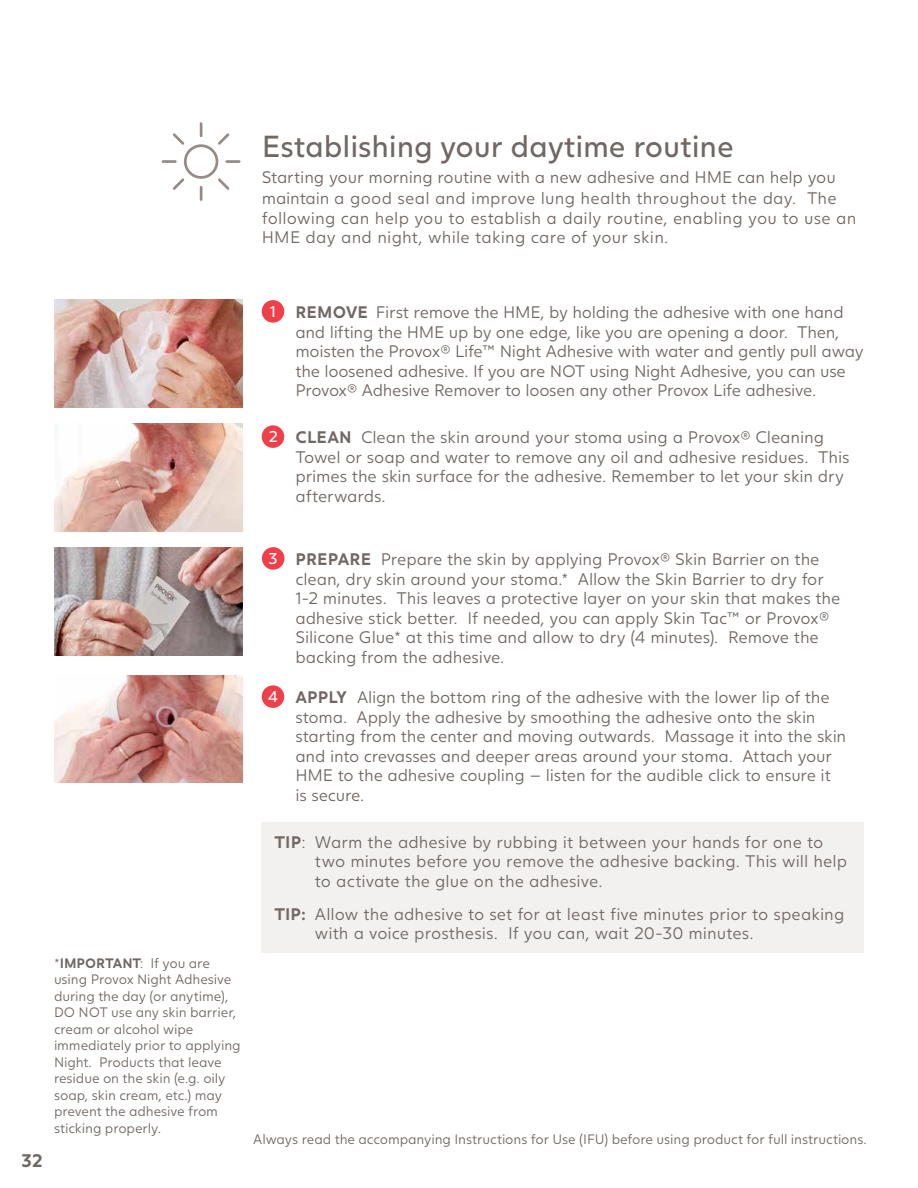
<style>
.page{position:relative;width:918px;height:1188px;background:#fff}
.page>*{position:absolute;margin:0;border:0;box-sizing:border-box;transform-origin:0 0}
.t1{font:30px "Juli Sans";letter-spacing:-.005em;color:#716864}
.t2{font:700 18px "Juli Sans";color:#716864}
.t3{font:300 16.5px/19.5px "Juli Sans";letter-spacing:-.01em;color:#716864}
.t4{font:300 16.5px/19.5px "Juli Sans";letter-spacing:.01em;color:#716864}
.t5{font:300 13.5px/16.5px "Juli Sans";letter-spacing:-.01em;color:#716864}
.t6{font:300 5.4px "Juli Display";color:#8c827f}
.s1{font-weight:400;font-size:15.45px;color:#fff}
.s2{font-weight:700}
</style>
<div class="page">
<svg style="left:161px;top:122px;width:80px;height:79px"></svg>
<div style="left:263px;top:301px;width:20px;height:21px;background:#ef404a;border-radius:50%"></div>
<div style="left:262px;top:300px;width:22px;height:23px;border:2px solid #ef404a;border-radius:50%"></div>
<div style="left:263px;top:426px;width:20px;height:21px;background:#ef404a;border-radius:50%"></div>
<div style="left:262px;top:425px;width:22px;height:23px;border:2px solid #ef404a;border-radius:50%"></div>
<div style="left:263px;top:548px;width:21px;height:21px;background:#ef404a;border-radius:50%"></div>
<div style="left:262px;top:547px;width:22px;height:23px;border:2px solid #ef404a;border-radius:50%"></div>
<div style="left:263px;top:686px;width:20px;height:21px;background:#ef404a;border-radius:50%"></div>
<div style="left:262px;top:685px;width:22px;height:23px;border:2px solid #ef404a;border-radius:50%"></div>
<img style="left:54px;top:299px;width:189px;height:108px">
<img style="left:54px;top:423px;width:189px;height:108px">
<img style="left:54px;top:675px;width:189px;height:108px">
<img style="left:54px;top:547px;width:189px;height:108px">
<div style="left:261px;top:822px;width:603px;height:131px;background:#f3f1ef"></div>
<h1 class="t1" style="left:262px;top:128px;width:474px">Establishing your daytime routine</h1>
<p class="t3" style="left:262px;top:167px;width:577px;line-height:21px">Starting your morning routine with a new adhesive and HME can help you maintain a good seal and improve lung health throughout the day. The</p>
<p class="t4" style="left:262px;top:208px;width:596px">following can help you to establish a daily routine, enabling you to use an<br>HME day and night, while taking care of your skin.</p>
<p class="t6" style="left:269px;top:235px;width:56px;rotate:-90deg">No. 11903, 2020-05-07</p>
<p class="t3" style="left:295px;top:303px;width:570px;text-indent:-26px"><span class="s1">1</span> <span class="s2">REMOVE</span> First remove the HME, by holding the adhesive with one hand and lifting the HME up by one edge, like you are opening a door. Then, moisten the Provox® Life™ Night Adhesive with water and gently pull away the loosened adhesive. If you are NOT using Night Adhesive, you can use Provox® Adhesive Remover to loosen any other Provox Life adhesive.</p>
<p class="t3" style="left:295px;top:428px;width:556px;text-indent:-27px"><span class="s1">2</span> <span class="s2">CLEAN</span> Clean the skin around your stoma using a Provox® Cleaning Towel or soap and water to remove any oil and adhesive residues. This primes the skin surface for the adhesive. Remember to let your skin dry afterwards.</p>
<p class="t2" style="left:22px;top:1150px;width:23px">32</p>
<p class="t5" style="left:54px;top:955px;width:188px">*<span class="s2">IMPORTANT</span>: If you are using Provox Night Adhesive during the day (or anytime),<br>DO NOT use any skin barrier, cream or alcohol wipe immediately prior to applying<br>Night. Products that leave residue on the skin (e.g. oily soap, skin cream, etc.) may prevent the adhesive from sticking properly.</p>
<p class="t3" style="left:295px;top:550px;width:547px;text-indent:-27px"><span class="s1">3</span> <span class="s2">PREPARE</span> Prepare the skin by applying Provox® Skin Barrier on the clean, dry skin around your stoma.* Allow the Skin Barrier to dry for 1-2 minutes. This leaves a protective layer on your skin that makes the adhesive stick better. If needed, you can apply Skin Tac™ or Provox® Silicone Glue* at this time and allow to dry (4 minutes). Remove the backing from the adhesive.</p>
<p class="t3" style="left:295px;top:688px;width:552px;text-indent:-28px"><span class="s1">4</span> <span class="s2">APPLY</span> Align the bottom ring of the adhesive with the lower lip of the stoma. Apply the adhesive by smoothing the adhesive onto the skin starting from the center and moving outwards. Massage it into the skin and into crevasses and deeper areas around your stoma. Attach your HME to the adhesive coupling — listen for the audible click to ensure it is secure.</p>
<p class="t3" style="left:315px;top:832px;width:534px;text-indent:-40px"><span class="s2">TIP</span>: Warm the adhesive by rubbing it between your hands for one to two minutes before you remove the adhesive backing. This will help to activate the glue on the adhesive.</p>
<p class="t3" style="left:315px;top:904px;width:531px;text-indent:-40px"><span class="s2">TIP:</span> Allow the adhesive to set for at least five minutes prior to speaking with a voice prosthesis. If you can, wait 20-30 minutes.</p>
<p class="t5" style="left:253px;top:1131px;width:615px">Always read the accompanying Instructions for Use (IFU) before using product for full instructions.</p>
</div>
